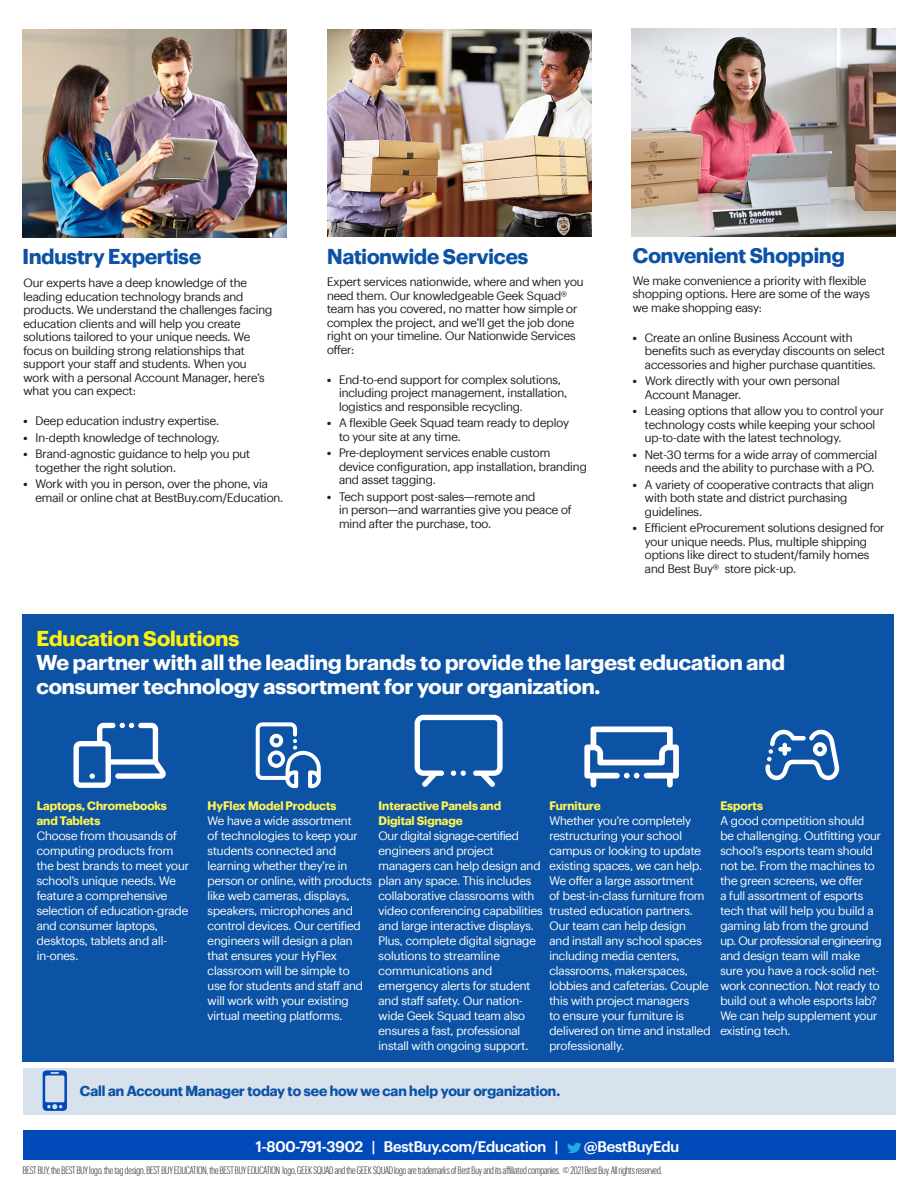
<style>
.page{position:relative;width:918px;height:1188px;background:#fff}
.page>*{position:absolute;margin:0;border:0;box-sizing:border-box;transform-origin:0 0}
.t1{font:700 21px/24px "Human BBY Office";color:#fff;scale:1.04 1}
.t2{font:700 21px "Human BBY Office";color:#0c53a5}
.t3{font:700 21px "Human BBY Office";color:#fff10e;scale:1.04 1}
.t4{font:500 15px "Human BBY 65";letter-spacing:-.005em;color:#fff}
.t5{font:700 14.25px "Human BBY Office";color:#0c53a5}
.t6{font:12px/13.5px "Human BBY Office";color:#231f20}
.t7{font:12px/15px "Human BBY Office";color:#fff}
.t8{font:700 12px/15px "Human BBY Office";color:#fff353}
.t9{font:300 10.5px "Human BBY Condensed 47";color:#231f20}
.s1{font-weight:700}
</style>
<div class="page">
<div style="left:23px;top:1130px;width:872px;height:30px;background:#004aba"></div>
<svg style="left:567px;top:1143px;width:15px;height:10px"></svg>
<div style="left:23px;top:1068px;width:872px;height:46px;background:#d7e2ed"></div>
<svg style="left:43px;top:1070px;width:24px;height:41px"></svg>
<div style="left:23px;top:615px;width:871px;height:447px;background:#0c53a5"></div>
<svg style="left:74px;top:723px;width:92px;height:65px"></svg>
<svg style="left:415px;top:715px;width:88px;height:72px"></svg>
<img style="left:22px;top:30px;width:264px;height:207px">
<img style="left:327px;top:30px;width:264px;height:207px">
<img style="left:632px;top:29px;width:264px;height:207px">
<svg style="left:765px;top:729px;width:75px;height:52px"></svg>
<svg style="left:584px;top:726px;width:95px;height:62px"></svg>
<svg style="left:256px;top:722px;width:65px;height:66px"></svg>
<p class="t2" style="left:22px;top:240px;width:180px">Industry Expertise</p>
<p class="t2" style="left:327px;top:240px;width:203px">Nationwide Services</p>
<p class="t2" style="left:633px;top:239px;width:213px">Convenient Shopping</p>
<p class="t6" style="left:24px;top:275px;width:250px">Our experts have a deep knowledge of the leading education technology brands and products. We understand the challenges facing education clients and will help you create</p>
<p class="t6" style="left:24px;top:329px;width:228px">solutions tailored to your unique needs. We</p>
<p class="t6" style="left:24px;top:342px;width:223px">focus on building strong relationships that</p>
<p class="t6" style="left:24px;top:356px;width:225px">support your staff and students. When you</p>
<p class="t6" style="left:24px;top:369px;width:243px">work with a personal Account Manager, here’s what you can expect:</p>
<p class="t6" style="left:24px;top:413px;width:197px"><span class="s1">•</span> Deep education industry expertise.</p>
<p class="t6" style="left:24px;top:429px;width:198px"><span class="s1">•</span> In-depth knowledge of technology.</p>
<p class="t6" style="left:36px;top:446px;width:216px;text-indent:-12px"><span class="s1">•</span> Brand-agnostic guidance to help you put together the right solution.</p>
<p class="t6" style="left:36px;top:476px;width:249px;text-indent:-12px"><span class="s1">•</span> Work with you in person, over the phone, via email or online chat at BestBuy.com/Education.</p>
<p class="t6" style="left:327px;top:274px;width:258px">Expert services nationwide, where and when you need them. Our knowledgeable Geek Squad® team has you covered, no matter how simple or complex the project, and we’ll get the job done right on your timeline. Our Nationwide Services offer:</p>
<p class="t6" style="left:339px;top:371px;width:230px;text-indent:-12px"><span class="s1">•</span> End-to-end support for complex solutions, including project management, installation, logistics and responsible recycling.</p>
<p class="t6" style="left:339px;top:415px;width:232px;text-indent:-12px"><span class="s1">•</span> A flexible Geek Squad team ready to deploy to your site at any time.</p>
<p class="t6" style="left:339px;top:445px;width:249px;text-indent:-12px"><span class="s1">•</span> Pre-deployment services enable custom device configuration, app installation, branding and asset tagging.</p>
<p class="t6" style="left:339px;top:488px;width:234px;text-indent:-12px"><span class="s1">•</span> Tech support post-sales—remote and<br>in person—and warranties give you peace of mind after the purchase, too.</p>
<p class="t6" style="left:633px;top:273px;width:239px">We make convenience a priority with flexible shopping options. Here are some of the ways we make shopping easy:</p>
<p class="t6" style="left:633px;top:330px;width:221px"><span class="s1">•</span> Create an online Business Account with</p>
<p class="t6" style="left:645px;top:343px;width:242px">benefits such as everyday discounts on select accessories and higher purchase quantities.</p>
<p class="t6" style="left:645px;top:373px;width:196px;text-indent:-12px"><span class="s1">•</span> Work directly with your own personal<br>Account Manager.</p>
<p class="t6" style="left:633px;top:403px;width:252px;text-align:center"><span class="s1">•</span> Leasing options that allow you to control your technology costs while keeping your school</p>
<p class="t6" style="left:645px;top:430px;width:198px">up-to-date with the latest technology.</p>
<p class="t6" style="left:633px;top:447px;width:246px;text-align:right"><span class="s1">•</span> Net-30 terms for a wide array of commercial needs and the ability to purchase with a PO.</p>
<p class="t6" style="left:645px;top:477px;width:231px;text-indent:-12px"><span class="s1">•</span> A variety of cooperative contracts that align with both state and district purchasing</p>
<p class="t6" style="left:645px;top:504px;width:59px">guidelines.</p>
<p class="t6" style="left:633px;top:520px;width:253px;text-align:center"><span class="s1">•</span> Efficient eProcurement solutions designed for your unique needs. Plus, multiple shipping options like direct to student/family homes</p>
<p class="t6" style="left:645px;top:561px;width:153px">and Best Buy® store pick-up.</p>
<p class="t3" style="left:36px;top:622px;width:197px">Education Solutions</p>
<p class="t1" style="left:36px;top:648px;width:721px">We partner with all the leading brands to provide the largest education and consumer technology assortment for your organization.</p>
<p class="t8" style="left:37px;top:798px;width:132px">Laptops, Chromebooks and Tablets</p>
<p class="t7" style="left:37px;top:828px;width:154px">Choose from thousands of computing products from the best brands to meet your school’s unique needs. We feature a comprehensive selection of education-grade and consumer laptops,</p>
<p class="t7" style="left:37px;top:933px;width:132px">desktops, tablets and all&shy;in-ones.</p>
<p class="t8" style="left:379px;top:798px;width:124px">Interactive Panels and<br>Digital Signage</p>
<p class="t7" style="left:379px;top:828px;width:166px">Our digital signage-certified engineers and project managers can help design and plan any space. This includes collaborative classrooms with video conferencing capabilities and large interactive displays.<br>Plus, complete digital signage solutions to streamline communications and emergency alerts for student and staff safety. Our nation&shy;wide Geek Squad team also ensures a fast, professional install with ongoing support.</p>
<p class="t8" style="left:549px;top:798px;width:53px">Furniture</p>
<p class="t7" style="left:549px;top:813px;width:163px">Whether you’re completely restructuring your school campus or looking to update existing spaces, we can help.<br>We offer a large assortment<br>of best-in-class furniture from trusted education partners.<br>Our team can help design<br>and install any school spaces including media centers, classrooms, makerspaces, lobbies and cafeterias. Couple this with project managers<br>to ensure your furniture is delivered on time and installed professionally.</p>
<p class="t8" style="left:208px;top:798px;width:130px">HyFlex Model Products</p>
<p class="t7" style="left:208px;top:813px;width:166px">We have a wide assortment<br>of technologies to keep your students connected and learning whether they’re in person or online, with products like web cameras, displays, speakers, microphones and control devices. Our certified engineers will design a plan that ensures your HyFlex classroom will be simple to<br>use for students and staff and will work with your existing virtual meeting platforms.</p>
<p class="t8" style="left:720px;top:798px;width:44px">Esports</p>
<p class="t7" style="left:720px;top:813px;width:163px">A good competition should<br>be challenging. Outfitting your school’s esports team should not be. From the machines to the green screens, we offer<br>a full assortment of esports tech that will help you build a gaming lab from the ground up. Our professional engineering and design team will make sure you have a rock-solid net&shy;work connection. Not ready to build out a whole esports lab?<br>We can help supplement your existing tech.</p>
<p class="t5" style="left:80px;top:1080px;width:482px">Call an Account Manager today to see how we can help your organization.</p>
<p class="t4" style="left:256px;top:1135px;width:304px">1-800-791-3902 | BestBuy.com/Education |</p>
<p class="t4" style="left:584px;top:1135px;width:96px">@BestBuyEdu</p>
<p class="t9" style="left:23px;top:1163px;width:641px">BEST BUY, the BEST BUY logo, the tag design, BEST BUY EDUCATION, the BEST BUY EDUCATION logo, GEEK SQUAD and the GEEK SQUAD logo are trademarks of Best Buy and its affiliated companies. © 2021 Best Buy. All rights reserved.</p>
</div>
